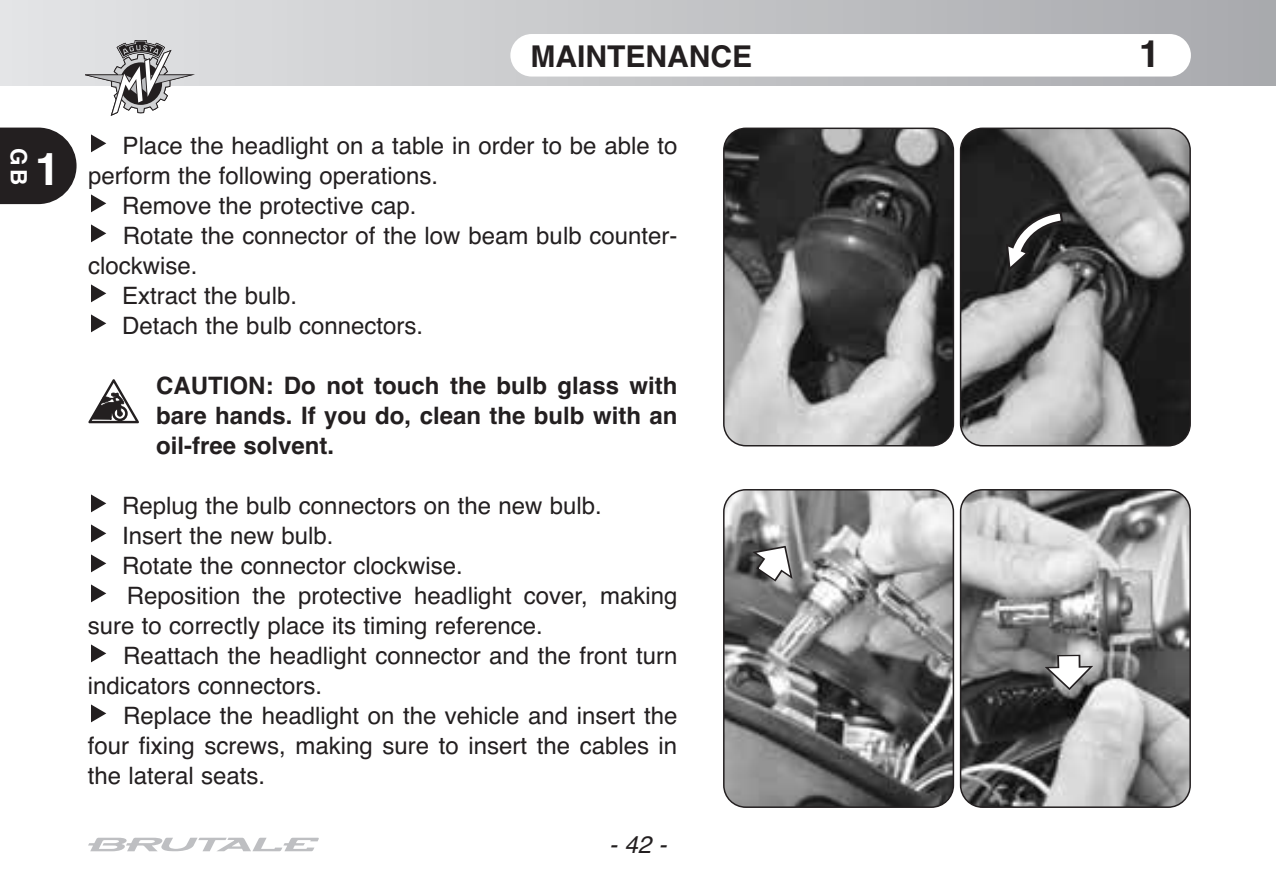
<style>
.page{position:relative;width:1276px;height:893px;background:#fff}
.page>*{position:absolute;margin:0;border:0;box-sizing:border-box;transform-origin:0 0}
.t1{font:700 45px "Helvetica";color:#fff}
.t2{font:700 37.5px "Helvetica";color:#231f20}
.t3{font:700 30px "Helvetica";color:#231f20}
.t4{font:24px "Helvetica";color:#231f20}
.t5{font:700 24px/30px "Helvetica";color:#231f20;text-align:justify}
.t6{font:italic 24px "Helvetica";color:#231f20}
.t7{font:700 22.5px "Helvetica";color:#fff}
</style>
<div class="page">
<svg style="left:0;top:128px;width:77px;height:76px;background:#3b3738"></svg>
<div style="left:0;top:0;width:1276px;height:85px;background:linear-gradient(to right,#e4e5e6,#a8a9ad)"></div>
<div style="left:510px;top:34px;width:681px;height:43px;background:#fff;border-radius:21px"></div>
<svg style="left:88px;top:838px;width:231px;height:13px"></svg>
<svg style="left:85px;top:40px;width:110px;height:76px"></svg>
<svg style="left:960px;top:489px;width:231px;height:319px;background:#8e8e8e"></svg>
<svg style="left:723px;top:489px;width:231px;height:319px;background:#848484"></svg>
<svg style="left:960px;top:128px;width:231px;height:318px;background:#767676"></svg>
<svg style="left:723px;top:128px;width:231px;height:318px;background:#686767"></svg>
<svg style="left:752px;top:546px;width:40px;height:36px"></svg>
<svg style="left:1044px;top:655px;width:49px;height:35px"></svg>
<svg style="left:1005px;top:211px;width:58px;height:60px"></svg>
<svg style="left:91px;top:284px;width:15px;height:19px"></svg>
<svg style="left:91px;top:224px;width:15px;height:19px"></svg>
<svg style="left:91px;top:134px;width:15px;height:19px"></svg>
<svg style="left:91px;top:194px;width:15px;height:19px"></svg>
<svg style="left:91px;top:524px;width:15px;height:19px"></svg>
<svg style="left:91px;top:314px;width:15px;height:19px"></svg>
<svg style="left:91px;top:554px;width:15px;height:19px"></svg>
<svg style="left:91px;top:584px;width:15px;height:19px"></svg>
<svg style="left:91px;top:644px;width:15px;height:19px"></svg>
<svg style="left:91px;top:704px;width:15px;height:19px"></svg>
<svg style="left:91px;top:494px;width:15px;height:19px"></svg>
<svg style="left:88px;top:379px;width:51px;height:44px"></svg>
<p class="t7" style="left:32px;top:148px;width:39px;rotate:90deg">GB</p>
<h1 class="t1" style="left:35px;top:143px;width:27px">1</h1>
<p class="t3" style="left:530px;top:39px;width:223px">MAINTENANCE</p>
<h2 class="t2" style="left:1139px;top:32px;width:22px">1</h2>
<p class="t4" style="left:123px;top:132px;width:556px">Place the headlight on a table in order to be able to</p>
<p class="t4" style="left:88px;top:162px;width:352px">perform the following operations.</p>
<p class="t4" style="left:122px;top:192px;width:296px">Remove the protective cap.</p>
<p class="t4" style="left:123px;top:222px;width:556px">Rotate the connector of the low beam bulb counter-</p>
<p class="t4" style="left:88px;top:252px;width:111px">clockwise.</p>
<p class="t4" style="left:122px;top:282px;width:176px">Extract the bulb.</p>
<p class="t4" style="left:122px;top:312px;width:302px">Detach the bulb connectors.</p>
<p class="t5" style="left:156px;top:371px;width:523px">CAUTION: Do not touch the bulb glass with bare hands. If you do, clean the bulb with an oil-free solvent.</p>
<p class="t4" style="left:122px;top:492px;width:481px">Replug the bulb connectors on the new bulb.</p>
<p class="t4" style="left:122px;top:522px;width:213px">Insert the new bulb.</p>
<p class="t4" style="left:122px;top:552px;width:342px">Rotate the connector clockwise.</p>
<p class="t4" style="left:127px;top:582px;width:552px">Reposition the protective headlight cover, making</p>
<p class="t4" style="left:88px;top:612px;width:456px">sure to correctly place its timing reference.</p>
<p class="t4" style="left:123px;top:642px;width:556px">Reattach the headlight connector and the front turn</p>
<p class="t4" style="left:88px;top:672px;width:236px">indicators connectors.</p>
<p class="t4" style="left:123px;top:702px;width:555px">Replace the headlight on the vehicle and insert the</p>
<p class="t4" style="left:88px;top:732px;width:591px">four fixing screws, making sure to insert the cables in</p>
<p class="t4" style="left:88px;top:762px;width:179px">the lateral seats.</p>
<p class="t6" style="left:609px;top:831px;width:59px">-42-</p>
</div>
